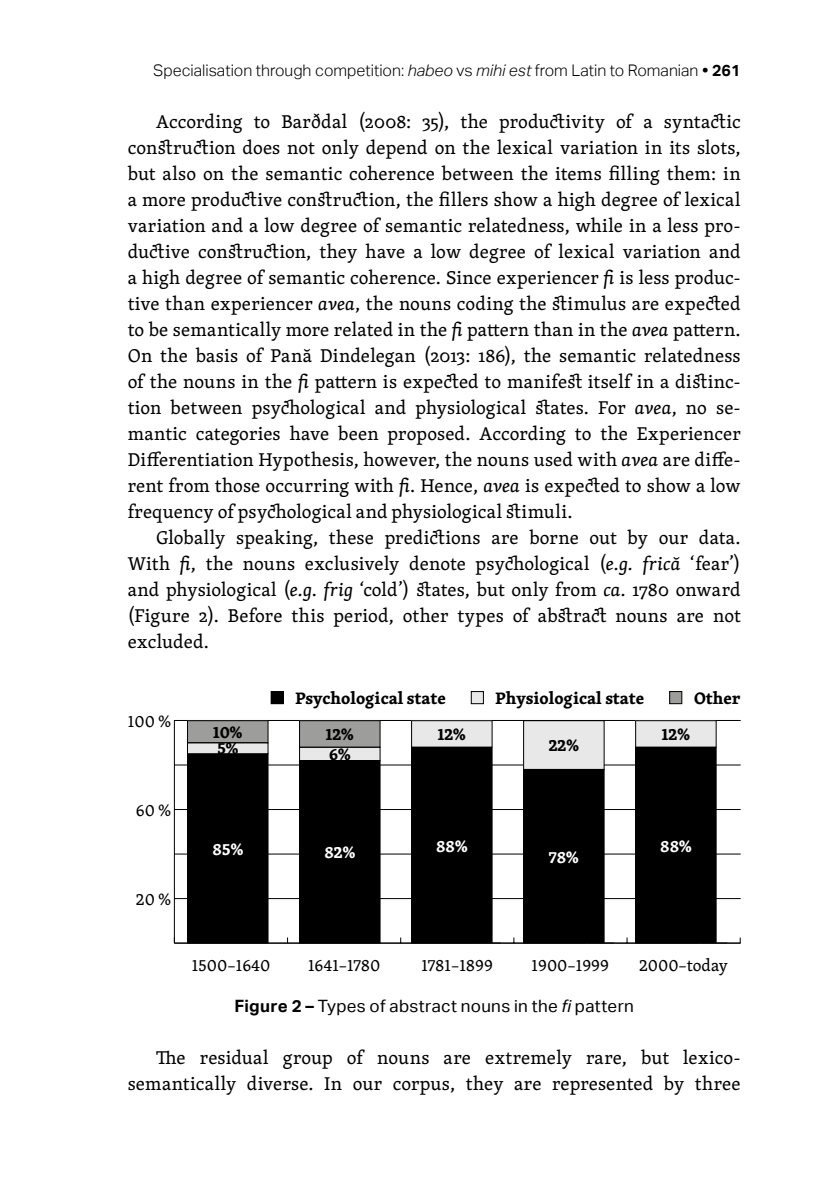
<style>
.page{position:relative;width:840px;height:1191px;background:#fff}
.page>*{position:absolute;margin:0;border:0;box-sizing:border-box;transform-origin:0 0}
.VP_Normal{font:19px/26px "Skolar Latin";letter-spacing:.01em;color:#000;text-align:justify}
.t1{font:700 17px "Skolar Latin";color:#000}
.t2{font:17px "Skolar Latin";color:#000}
.VP_Titre_tableau{font:17px "Aktiv Grotesk";letter-spacing:.02em;color:#000}
.t3{font:700 17px "Skolar Latin";color:#fff}
.t4{font:300 16px "Aktiv Grotesk";color:#000}
.s1{font-style:italic}
.s2{font-weight:700}
</style>
<div class="page">
<hr style="left:174px;top:720px;width:1px;height:223px;background:#000">
<hr style="left:174px;top:898px;width:566px;height:1px;background:#000">
<hr style="left:174px;top:853px;width:566px;height:1px;background:#000">
<hr style="left:174px;top:809px;width:566px;height:1px;background:#000">
<hr style="left:174px;top:764px;width:566px;height:1px;background:#000">
<hr style="left:174px;top:720px;width:566px;height:1px;background:#000">
<div style="left:187px;top:720px;width:81px;height:22px;background:#9d9d9c"></div>
<div style="left:187px;top:720px;width:81px;height:23px;border:1px solid #000"></div>
<div style="left:299px;top:720px;width:81px;height:27px;background:#9d9d9c"></div>
<div style="left:299px;top:720px;width:81px;height:27px;border:1px solid #000"></div>
<div style="left:187px;top:743px;width:81px;height:11px;background:#e8e8e8"></div>
<div style="left:187px;top:742px;width:81px;height:12px;border:1px solid #000"></div>
<div style="left:299px;top:747px;width:81px;height:13px;background:#e8e8e8"></div>
<div style="left:299px;top:747px;width:81px;height:13px;border:1px solid #000"></div>
<div style="left:411px;top:720px;width:81px;height:27px;background:#e8e8e8"></div>
<div style="left:411px;top:720px;width:81px;height:27px;border:1px solid #000"></div>
<div style="left:523px;top:720px;width:80px;height:49px;background:#e8e8e8"></div>
<div style="left:523px;top:720px;width:81px;height:49px;border:1px solid #000"></div>
<div style="left:635px;top:720px;width:80px;height:27px;background:#e8e8e8"></div>
<div style="left:635px;top:720px;width:81px;height:27px;border:1px solid #000"></div>
<div style="left:187px;top:754px;width:81px;height:189px;background:#000"></div>
<div style="left:299px;top:760px;width:81px;height:183px;background:#000"></div>
<div style="left:411px;top:747px;width:81px;height:196px;background:#000"></div>
<div style="left:523px;top:769px;width:80px;height:174px;background:#000"></div>
<div style="left:523px;top:769px;width:81px;height:174px;border:1px solid #000"></div>
<div style="left:635px;top:747px;width:80px;height:196px;background:#000"></div>
<div style="left:635px;top:747px;width:81px;height:196px;border:1px solid #000"></div>
<hr style="left:174px;top:942px;width:565px;height:1px;background:#000">
<div style="left:471px;top:691px;width:12px;height:12px;background:#e8e8e8"></div>
<div style="left:470px;top:691px;width:13px;height:13px;border:1px solid #000"></div>
<div style="left:271px;top:691px;width:12px;height:12px;background:#000"></div>
<div style="left:271px;top:691px;width:12px;height:13px;border:1px solid #000"></div>
<div style="left:669px;top:691px;width:12px;height:12px;background:#9d9d9c"></div>
<div style="left:669px;top:691px;width:12px;height:13px;border:1px solid #000"></div>
<p class="t4" style="left:153px;top:61px;width:588px">Specialisation through competition: <span class="s1">habeo</span> vs <span class="s1">mihi est</span> from Latin to Romanian <span class="s2">• 261</span></p>
<p class="VP_Normal" style="left:128px;top:108px;width:614px;text-indent:28px">According to Barðdal (2008: 35), the productivity of a syntactic construction does not only depend on the lexical variation in its slots, but also on the semantic coherence between the items filling them: in a more productive construction, the fillers show a high degree of lexical variation and a low degree of semantic relatedness, while in a less pro&shy;ductive construction, they have a low degree of lexical variation and a high degree of semantic coherence. Since experiencer <span class="s1">fi</span> is less produc&shy;tive than experiencer <span class="s1">avea</span>, the nouns coding the stimulus are expected to be semantically more related in the <span class="s1">fi</span> pattern than in the <span class="s1">avea</span> pattern.<br>On the basis of Pană Dindelegan (2013: 186), the semantic relatedness of the nouns in the <span class="s1">fi</span> pattern is expected to manifest itself in a distinc&shy;tion between psychological and physiological states. For <span class="s1">avea</span>, no se&shy;mantic categories have been proposed. According to the Experiencer Differentiation Hypothesis, however, the nouns used with <span class="s1">avea</span> are diffe&shy;rent from those occurring with <span class="s1">fi</span>. Hence, <span class="s1">avea</span> is expected to show a low frequency of psychological and physiological stimuli.</p>
<p class="VP_Normal" style="left:128px;top:524px;width:614px;text-indent:28px">Globally speaking, these predictions are borne out by our data.<br>With <span class="s1">fi</span>, the nouns exclusively denote psychological (<span class="s1">e.g. frică</span> ‘fear’) and physiological (<span class="s1">e.g</span>. <span class="s1">frig</span> ‘cold’) states, but only from <span class="s1">ca.</span> 1780 onward (Figure 2). Before this period, other types of abstract nouns are not excluded.</p>
<p class="t2" style="left:128px;top:708px;width:45px">100 %</p>
<p class="t2" style="left:136px;top:797px;width:37px">60 %</p>
<p class="t2" style="left:136px;top:886px;width:37px">20 %</p>
<p class="t1" style="left:213px;top:718px;width:31px">10%</p>
<p class="t1" style="left:217px;top:734px;width:23px">5%</p>
<p class="t3" style="left:212px;top:835px;width:32px">85%</p>
<p class="t1" style="left:295px;top:684px;width:152px">Psychological state</p>
<p class="t1" style="left:495px;top:684px;width:150px">Physiological state</p>
<p class="t1" style="left:693px;top:684px;width:48px">Other</p>
<p class="t1" style="left:326px;top:721px;width:29px">12%</p>
<p class="t1" style="left:329px;top:741px;width:23px">6%</p>
<p class="t1" style="left:437px;top:721px;width:29px">12%</p>
<p class="t1" style="left:548px;top:732px;width:32px">22%</p>
<p class="t1" style="left:661px;top:721px;width:29px">12%</p>
<p class="t3" style="left:324px;top:839px;width:32px">82%</p>
<p class="t3" style="left:436px;top:832px;width:33px">88%</p>
<p class="t3" style="left:548px;top:843px;width:31px">78%</p>
<p class="t3" style="left:659px;top:832px;width:33px">88%</p>
<p class="t2" style="left:191px;top:953px;width:80px">1500–1640</p>
<p class="t2" style="left:308px;top:953px;width:74px">1641–1780</p>
<p class="t2" style="left:421px;top:953px;width:73px">1781–1899</p>
<p class="t2" style="left:531px;top:953px;width:79px">1900–1999</p>
<p class="t2" style="left:638px;top:953px;width:90px">2000–today</p>
<p class="VP_Titre_tableau" style="left:234px;top:996px;width:401px"><span class="s2">Figure 2 –</span> Types of abstract nouns in the <span class="s1">fi</span> pattern</p>
<p class="VP_Normal" style="left:128px;top:1044px;width:614px;text-align:right">The residual group of nouns are extremely rare, but lexico&shy;semantically diverse. In our corpus, they are represented by three</p>
</div>
